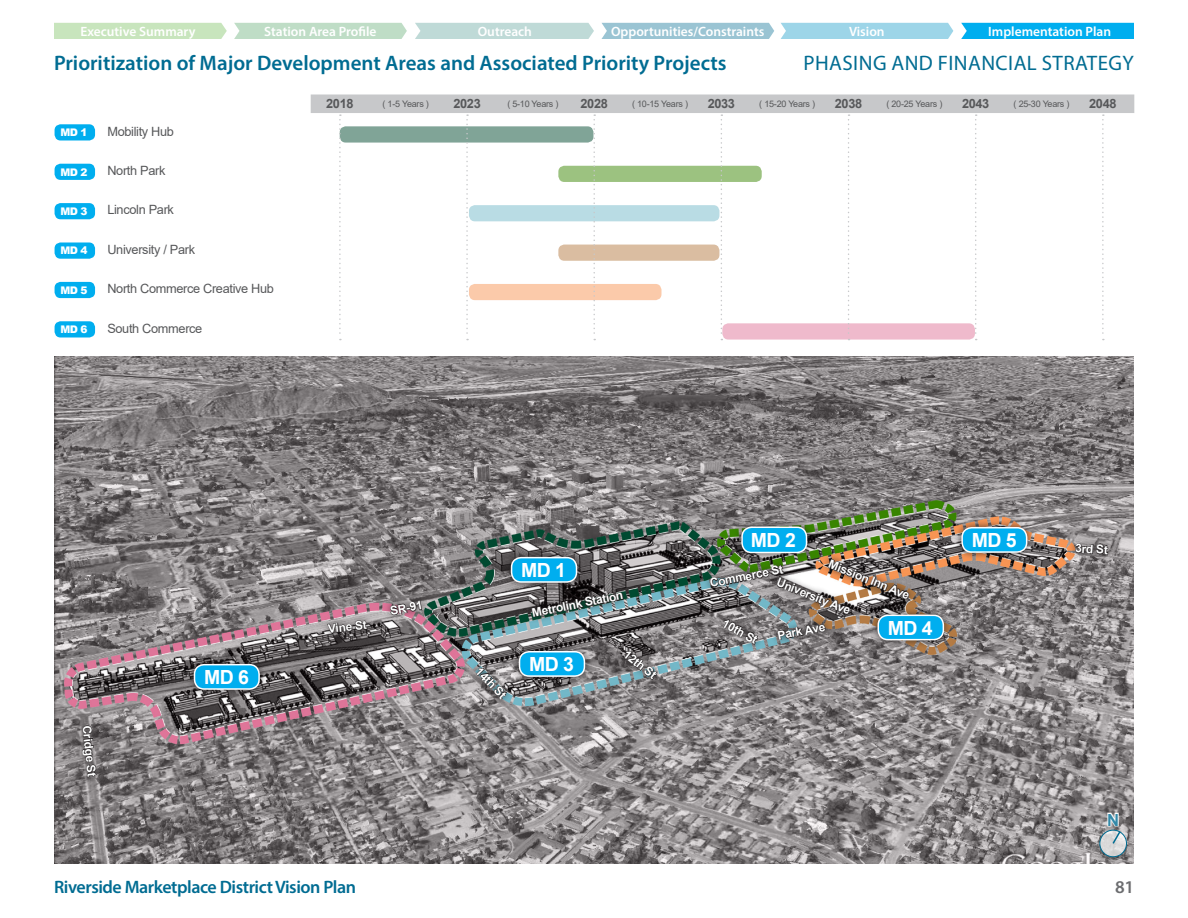
<style>
.page{position:relative;width:1188px;height:918px;background:#fff}
.page>*{position:absolute;margin:0;border:0;box-sizing:border-box;transform-origin:0 0}
.Heading_1{font:600 21px "Myriad Pro";color:#006c92}
.Heading_2{font:21px "Myriad Pro";letter-spacing:.02em;color:#006c92}
.Paragraph{font:700 19.5px "Arial";letter-spacing:-.025em;color:#fff}
.t1{font:600 18px "Myriad Pro";letter-spacing:-.025em;color:#006c92}
.t2{font:600 18px "Myriad Pro";color:#6c6d70}
.t3{font:700 16.65px "Arial";color:#3389a8}
.t4{font:600 13.5px "Myriad Pro";color:#fff}
.Paragraph-2{font:12.75px "Arial";letter-spacing:-.025em;color:#57585a}
.Paragraph-3{font:700 12.75px "Arial";letter-spacing:-.025em;color:#57585a}
.Paragraph-4{font:700 12px "Arial";color:#fff}
.t5{font:900 10.5px "Arial";letter-spacing:-.05em;color:#fff}
.Paragraph-5{font:9px "Arial";letter-spacing:-.025em;color:#57585a}
</style>
<div class="page">
<div style="left:415px;top:23px;width:179px;height:16px;background:#bfdad7"></div>
<div style="left:602px;top:23px;width:172px;height:16px;background:#9ac4d3"></div>
<div style="left:781px;top:23px;width:172px;height:16px;background:#9dd5e8"></div>
<div style="left:234px;top:23px;width:173px;height:16px;background:#bfddc6"></div>
<div style="left:54px;top:23px;width:173px;height:16px;background:#c8e5bd"></div>
<div style="left:961px;top:23px;width:173px;height:16px;background:#00aeef"></div>
<img style="left:54px;top:356px;width:1080px;height:508px">
<svg style="left:1100px;top:830px;width:27px;height:27px"></svg>
<div style="left:1099px;top:830px;width:28px;height:27px;border:1px solid #006c92;border-radius:50%"></div>
<svg style="left:1106px;top:811px;width:16px;height:34px"></svg>
<div style="left:55px;top:124px;width:40px;height:17px;background:#00aeef;border-radius:6px"></div>
<div style="left:55px;top:164px;width:40px;height:16px;background:#00aeef;border-radius:6px"></div>
<div style="left:55px;top:203px;width:40px;height:16px;background:#00aeef;border-radius:6px"></div>
<div style="left:55px;top:242px;width:40px;height:17px;background:#00aeef;border-radius:6px"></div>
<div style="left:55px;top:282px;width:40px;height:16px;background:#00aeef;border-radius:6px"></div>
<div style="left:55px;top:321px;width:40px;height:16px;background:#00aeef;border-radius:6px"></div>
<div style="left:383px;top:593px;width:46px;height:29px;background:#231f20;opacity:.75"></div>
<svg style="left:390px;top:600px;width:32px;height:15px"></svg>
<div style="left:525px;top:586px;width:106px;height:38px;background:#231f20;opacity:.75"></div>
<svg style="left:531px;top:592px;width:93px;height:25px;background:#495657"></svg>
<div style="left:703px;top:558px;width:88px;height:36px;background:#231f20;opacity:.75"></div>
<div style="left:770px;top:617px;width:62px;height:30px;background:#231f20;opacity:.75"></div>
<div style="left:320px;top:614px;width:54px;height:26px;background:#231f20;opacity:.75"></div>
<svg style="left:327px;top:613px;width:41px;height:29px"></svg>
<div style="left:469px;top:661px;width:45px;height:45px;background:#231f20;opacity:.75"></div>
<svg style="left:476px;top:667px;width:32px;height:33px"></svg>
<div style="left:75px;top:718px;width:28px;height:66px;background:#231f20;opacity:.75"></div>
<svg style="left:82px;top:725px;width:15px;height:52px"></svg>
<div style="left:618px;top:644px;width:46px;height:43px;background:#231f20;opacity:.75"></div>
<svg style="left:624px;top:650px;width:34px;height:30px"></svg>
<div style="left:716px;top:612px;width:49px;height:40px;background:#231f20;opacity:.75"></div>
<div style="left:1068px;top:536px;width:47px;height:26px;background:#231f20;opacity:.75"></div>
<svg style="left:1075px;top:543px;width:33px;height:38px"></svg>
<div style="left:821px;top:552px;width:95px;height:54px;background:#231f20;opacity:.75"></div>
<img style="left:709px;top:556px;width:200px;height:89px">
<div style="left:503px;top:549px;width:82px;height:42px;background:#231f20;opacity:.75"></div>
<div style="left:512px;top:558px;width:65px;height:24px;background:#00aeef;border-radius:10px"></div>
<div style="left:511px;top:557px;width:66px;height:26px;border:2px solid #fff;border-radius:10px"></div>
<div style="left:870px;top:607px;width:82px;height:41px;background:#231f20;opacity:.75"></div>
<div style="left:878px;top:615px;width:65px;height:25px;background:#00aeef;border-radius:10px"></div>
<div style="left:878px;top:615px;width:66px;height:25px;border:2px solid #fff;border-radius:10px"></div>
<div style="left:186px;top:656px;width:81px;height:42px;background:#231f20;opacity:.75"></div>
<div style="left:195px;top:665px;width:64px;height:24px;background:#00aeef;border-radius:10px"></div>
<div style="left:194px;top:664px;width:66px;height:26px;border:2px solid #fff;border-radius:10px"></div>
<div style="left:511px;top:644px;width:82px;height:41px;background:#231f20;opacity:.75"></div>
<div style="left:520px;top:652px;width:64px;height:24px;background:#00aeef;border-radius:10px"></div>
<div style="left:519px;top:651px;width:66px;height:26px;border:2px solid #fff;border-radius:10px"></div>
<div style="left:954px;top:520px;width:81px;height:41px;background:#231f20;opacity:.75"></div>
<div style="left:962px;top:528px;width:65px;height:24px;background:#00aeef;border-radius:10px"></div>
<div style="left:961px;top:527px;width:66px;height:26px;border:2px solid #fff;border-radius:10px"></div>
<div style="left:734px;top:519px;width:81px;height:42px;background:#231f20;opacity:.75"></div>
<div style="left:742px;top:527px;width:65px;height:26px;background:#00aeef;border-radius:10px"></div>
<div style="left:741px;top:527px;width:66px;height:26px;border:2px solid #fff;border-radius:10px"></div>
<svg style="left:311px;top:94px;width:823px;height:246px"></svg>
<p class="t4" style="left:80px;top:23px;width:117px">Executive Summary</p>
<p class="t4" style="left:264px;top:23px;width:114px">Station Area Profile</p>
<p class="t4" style="left:478px;top:23px;width:56px">Outreach</p>
<p class="t4" style="left:611px;top:23px;width:155px">Opportunities/Constraints</p>
<p class="t4" style="left:849px;top:23px;width:37px">Vision</p>
<p class="t4" style="left:988px;top:23px;width:124px">Implementation Plan</p>
<p class="Heading_1" style="left:54px;top:49px;width:674px">Prioritization of Major Development Areas and Associated Priority Projects</p>
<p class="Heading_2" style="left:804px;top:50px;width:332px">PHASING AND FINANCIAL STRATEGY</p>
<p class="t5" style="left:61px;top:125px;width:29px">MD 1</p>
<p class="Paragraph-2" style="left:107px;top:122px;width:68px">Mobility Hub</p>
<p class="t5" style="left:61px;top:164px;width:29px">MD 2</p>
<p class="Paragraph-2" style="left:107px;top:162px;width:60px">North Park</p>
<p class="t5" style="left:61px;top:204px;width:29px">MD 3</p>
<p class="Paragraph-2" style="left:107px;top:201px;width:68px">Lincoln Park</p>
<p class="t5" style="left:61px;top:243px;width:29px">MD 4</p>
<p class="Paragraph-2" style="left:107px;top:241px;width:89px">University / Park</p>
<p class="t5" style="left:61px;top:282px;width:29px">MD 5</p>
<p class="Paragraph-2" style="left:107px;top:280px;width:168px">North Commerce Creative Hub</p>
<p class="t5" style="left:61px;top:322px;width:29px">MD 6</p>
<p class="Paragraph-2" style="left:107px;top:319px;width:97px">South Commerce</p>
<p class="Paragraph-3" style="left:326px;top:95px;width:29px">2018</p>
<p class="Paragraph-5" style="left:383px;top:98px;width:48px">( 1-5 Years )</p>
<p class="Paragraph-3" style="left:453px;top:95px;width:29px">2023</p>
<p class="Paragraph-5" style="left:507px;top:98px;width:53px">( 5-10 Years )</p>
<p class="Paragraph-3" style="left:581px;top:95px;width:29px">2028</p>
<p class="Paragraph-5" style="left:632px;top:98px;width:57px">( 10-15 Years )</p>
<p class="Paragraph-3" style="left:708px;top:95px;width:29px">2033</p>
<p class="Paragraph-5" style="left:759px;top:98px;width:57px">( 15-20 Years )</p>
<p class="Paragraph-3" style="left:835px;top:95px;width:29px">2038</p>
<p class="Paragraph-5" style="left:886px;top:98px;width:57px">( 20-25 Years )</p>
<p class="Paragraph-3" style="left:962px;top:95px;width:29px">2043</p>
<p class="Paragraph-5" style="left:1014px;top:98px;width:57px">( 25-30 Years )</p>
<p class="Paragraph-3" style="left:1089px;top:95px;width:29px">2048</p>
<p class="Paragraph-4" style="left:95px;top:725px;width:52px;rotate:84deg">Cridge St</p>
<p class="Paragraph" style="left:204px;top:663px;width:46px">MD 6</p>
<p class="Paragraph-4" style="left:327px;top:620px;width:40px;rotate:-6deg">Vine St</p>
<p class="Paragraph" style="left:521px;top:556px;width:46px">MD 1</p>
<p class="Paragraph-4" style="left:389px;top:603px;width:34px;rotate:-11deg">SR-91</p>
<p class="Paragraph-4" style="left:531px;top:604px;width:94px;rotate:-11deg">Metrolink Station</p>
<p class="Paragraph-4" style="left:484px;top:663px;width:40px;rotate:46deg">14th St</p>
<p class="Paragraph" style="left:529px;top:650px;width:46px">MD 3</p>
<p class="Paragraph-4" style="left:630px;top:646px;width:40px;rotate:38deg">12th St</p>
<p class="Paragraph" style="left:751px;top:526px;width:47px">MD 2</p>
<p class="Paragraph" style="left:972px;top:526px;width:46px">MD 5</p>
<p class="Paragraph-4" style="left:832px;top:555px;width:88px;rotate:22deg">Mission Inn Ave</p>
<p class="Paragraph-4" style="left:708px;top:575px;width:76px;rotate:-11deg">Commerce St</p>
<p class="Paragraph-4" style="left:776px;top:627px;width:50px;rotate:-11deg">Park Ave</p>
<p class="Paragraph-4" style="left:780px;top:574px;width:80px;rotate:22deg">University Ave</p>
<p class="Paragraph-4" style="left:727px;top:615px;width:40px;rotate:29deg">10th St</p>
<p class="Paragraph" style="left:888px;top:614px;width:46px">MD 4</p>
<p class="Paragraph-4" style="left:1076px;top:540px;width:34px;rotate:3deg">3rd St</p>
<p class="t3" style="left:1107px;top:808px;width:14px">N</p>
<h3 class="t1" style="left:54px;top:875px;width:304px">Riverside Marketplace District Vision Plan</h3>
<h3 class="t2" style="left:1115px;top:875px;width:20px">81</h3>
</div>
